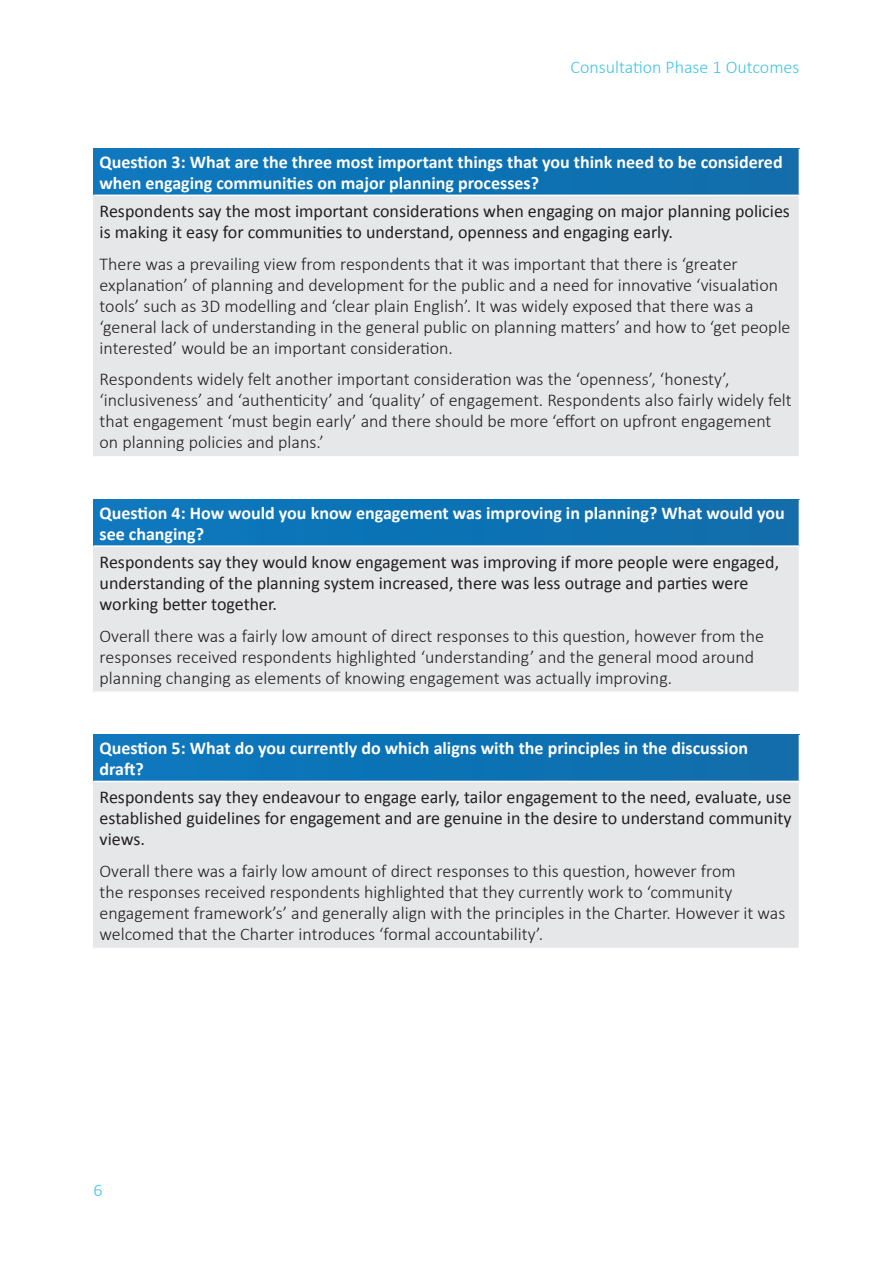
<style>
.page{position:relative;width:893px;height:1263px;background:#fff}
.page>*{position:absolute;margin:0;border:0;box-sizing:border-box;transform-origin:0 0}
.body{font:300 18px/21px "Calibri";color:#231f20}
.body-2{font:18px/21px "Calibri";color:#231f20}
.body-3{font:700 18px/21px "Calibri";color:#fff}
.t1{font:300 18px "Calibri";color:#41c5e5}
</style>
<div class="page">
<div style="left:94px;top:149px;width:705px;height:46px;background:#0e72b4"></div>
<div style="left:94px;top:195px;width:705px;height:262px;background:#e6e7e9"></div>
<hr style="left:94px;top:195px;width:706px;height:1px;background:#fff">
<hr style="left:94px;top:456px;width:706px;height:2px;background:#fff">
<div style="left:94px;top:500px;width:705px;height:46px;background:#0e72b4"></div>
<div style="left:94px;top:546px;width:705px;height:146px;background:#e6e7e9"></div>
<hr style="left:94px;top:545px;width:706px;height:2px;background:#fff">
<hr style="left:94px;top:691px;width:706px;height:2px;background:#fff">
<div style="left:94px;top:735px;width:705px;height:46px;background:#0e72b4"></div>
<div style="left:94px;top:781px;width:705px;height:167px;background:#e6e7e9"></div>
<hr style="left:94px;top:781px;width:706px;height:1px;background:#fff">
<p class="t1" style="left:570px;top:56px;width:231px">Consultation Phase 1 Outcomes</p>
<p class="body-3" style="left:100px;top:152px;width:685px">Question 3: What are the three most important things that you think need to be considered when engaging communities on major planning processes?</p>
<p class="body-2" style="left:100px;top:201px;width:692px">Respondents say the most important considerations when engaging on major planning policies is making it easy for communities to understand, openness and engaging early.</p>
<p class="body" style="left:100px;top:253px;width:692px">There was a prevailing view from respondents that it was important that there is ‘greater explanation’ of planning and development for the public and a need for innovative ‘visualation tools’ such as 3D modelling and ‘clear plain English’. It was widely exposed that there was a ‘general lack of understanding in the general public on planning matters’ and how to ‘get people interested’ would be an important consideration.</p>
<p class="body" style="left:100px;top:369px;width:694px">Respondents widely felt another important consideration was the ‘openness’, ‘honesty’, ‘inclusiveness’ and ‘authenticity’ and ‘quality’ of engagement. Respondents also fairly widely felt that engagement ‘must begin early’ and there should be more ‘effort on upfront engagement on planning policies and plans.’</p>
<p class="body-3" style="left:100px;top:503px;width:687px">Question 4: How would you know engagement was improving in planning? What would you see changing?</p>
<p class="body-2" style="left:100px;top:552px;width:681px">Respondents say they would know engagement was improving if more people were engaged, understanding of the planning system increased, there was less outrage and parties were working better together.</p>
<p class="body" style="left:100px;top:625px;width:666px">Overall there was a fairly low amount of direct responses to this question, however from the responses received respondents highlighted ‘understanding’ and the general mood around planning changing as elements of knowing engagement was actually improving.</p>
<p class="body-3" style="left:100px;top:738px;width:650px">Question 5: What do you currently do which aligns with the principles in the discussion draft?</p>
<p class="body-2" style="left:100px;top:787px;width:694px;text-align:justify">Respondents say they endeavour to engage early, tailor engagement to the need, evaluate, use established guidelines for engagement and are genuine in the desire to understand community views.</p>
<p class="body" style="left:100px;top:860px;width:687px">Overall there was a fairly low amount of direct responses to this question, however from<br>the responses received respondents highlighted that they currently work to ‘community engagement framework’s’ and generally align with the principles in the Charter. However it was welcomed that the Charter introduces ‘formal accountability’.</p>
<p class="t1" style="left:94px;top:1178px;width:11px">6</p>
</div>
